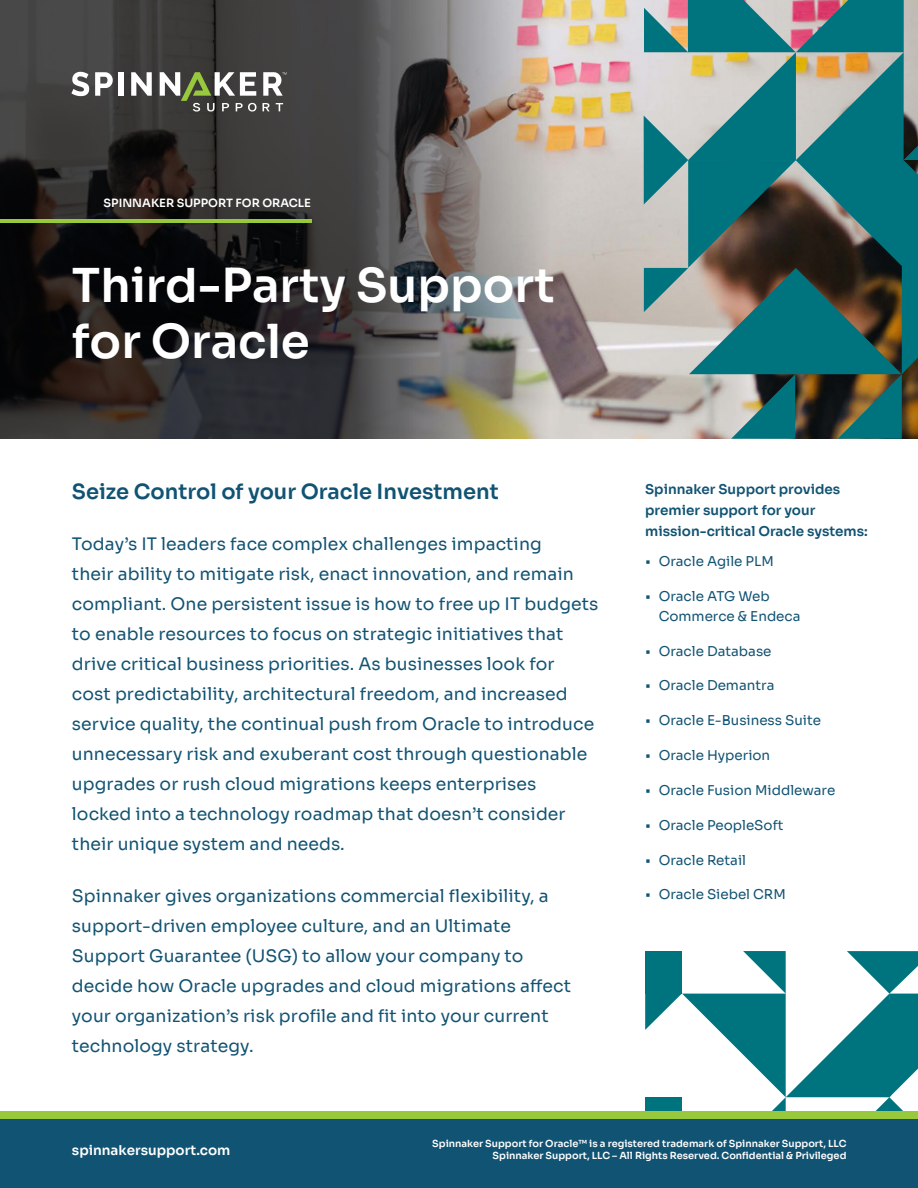
<style>
.page{position:relative;width:918px;height:1188px;background:#fff}
.page>*{position:absolute;margin:0;border:0;box-sizing:border-box;transform-origin:0 0}
.t1{font:46.8px/56.1px "Sora";color:#fff}
.t2{font:21px "Sora";color:#115373}
.t3{font:17.25px/30px "Sora";letter-spacing:.005em;color:#115373}
.t4{font:13.5px/21px "Sora";color:#115373}
.t5{font:13.5px "Sora";color:#fff}
.t6{font:11.4px "Sora";color:#fff}
.t7{font:9.75px/11.7px "Sora";color:#fff;text-align:right}
</style>
<div class="page">
<svg style="left:645px;top:951px;width:273px;height:160px"></svg>
<img style="left:550px;top:0;width:94px;height:439px">
<svg style="left:0;top:0;width:550px;height:439px;background:#494644"></svg>
<svg style="left:71px;top:72px;width:18px;height:24px"></svg>
<svg style="left:95px;top:72px;width:18px;height:24px"></svg>
<div style="left:118px;top:72px;width:6px;height:24px;background:#fff"></div>
<svg style="left:131px;top:72px;width:21px;height:24px"></svg>
<svg style="left:160px;top:72px;width:97px;height:40px"></svg>
<svg style="left:263px;top:103px;width:7px;height:8px"></svg>
<svg style="left:276px;top:103px;width:7px;height:8px"></svg>
<svg style="left:263px;top:72px;width:24px;height:24px"></svg>
<hr style="left:0;top:219px;width:311px;height:3px;background:#98c93c">
<div style="left:0;top:1118px;width:918px;height:70px;background:#115373"></div>
<div style="left:0;top:1111px;width:918px;height:7px;background:#98c93c"></div>
<img style="left:644px;top:0;width:274px;height:439px">
<p class="t6" style="left:104px;top:194px;width:209px">SPINNAKER SUPPORT FOR ORACLE</p>
<h1 class="t1" style="left:72px;top:253px;width:484px">Third-Party Support for Oracle</h1>
<p class="t2" style="left:72px;top:475px;width:428px">Seize Control of your Oracle Investment</p>
<p class="t4" style="left:645px;top:478px;width:224px">Spinnaker Support provides premier support for your mission-critical Oracle systems:</p>
<p class="t4" style="left:645px;top:550px;width:130px">• Oracle Agile PLM</p>
<p class="t4" style="left:659px;top:585px;width:143px;line-height:19.6px;text-indent:-14px">• Oracle ATG Web<br>Commerce &amp; Endeca</p>
<p class="t4" style="left:645px;top:639px;width:128px">• Oracle Database</p>
<p class="t4" style="left:645px;top:674px;width:131px">• Oracle Demantra</p>
<p class="t4" style="left:645px;top:709px;width:177px">• Oracle E-Business Suite</p>
<p class="t4" style="left:645px;top:744px;width:127px">• Oracle Hyperion</p>
<p class="t4" style="left:645px;top:778px;width:192px">• Oracle Fusion Middleware</p>
<p class="t4" style="left:645px;top:813px;width:140px">• Oracle PeopleSoft</p>
<p class="t4" style="left:645px;top:848px;width:102px">• Oracle Retail</p>
<p class="t4" style="left:645px;top:883px;width:142px">• Oracle Siebel CRM</p>
<p class="t3" style="left:72px;top:528px;width:528px">Today’s IT leaders face complex challenges impacting<br>their ability to mitigate risk, enact innovation, and remain compliant. One persistent issue is how to free up IT budgets to enable resources to focus on strategic initiatives that drive critical business priorities. As businesses look for<br>cost predictability, architectural freedom, and increased service quality, the continual push from Oracle to introduce unnecessary risk and exuberant cost through questionable upgrades or rush cloud migrations keeps enterprises locked into a technology roadmap that doesn’t consider their unique system and needs.</p>
<p class="t3" style="left:72px;top:879px;width:501px">Spinnaker gives organizations commercial flexibility, a support-driven employee culture, and an Ultimate Support Guarantee (USG) to allow your company to decide how Oracle upgrades and cloud migrations affect your organization’s risk profile and fit into your current technology strategy.</p>
<p class="t5" style="left:72px;top:1139px;width:160px">spinnakersupport.com</p>
<p class="t7" style="left:432px;top:1137px;width:416px">Spinnaker Support for Oracle™ is a registered trademark of Spinnaker Support, LLC<br>Spinnaker Support, LLC – All Rights Reserved. Confidential &amp; Privileged</p>
</div>
